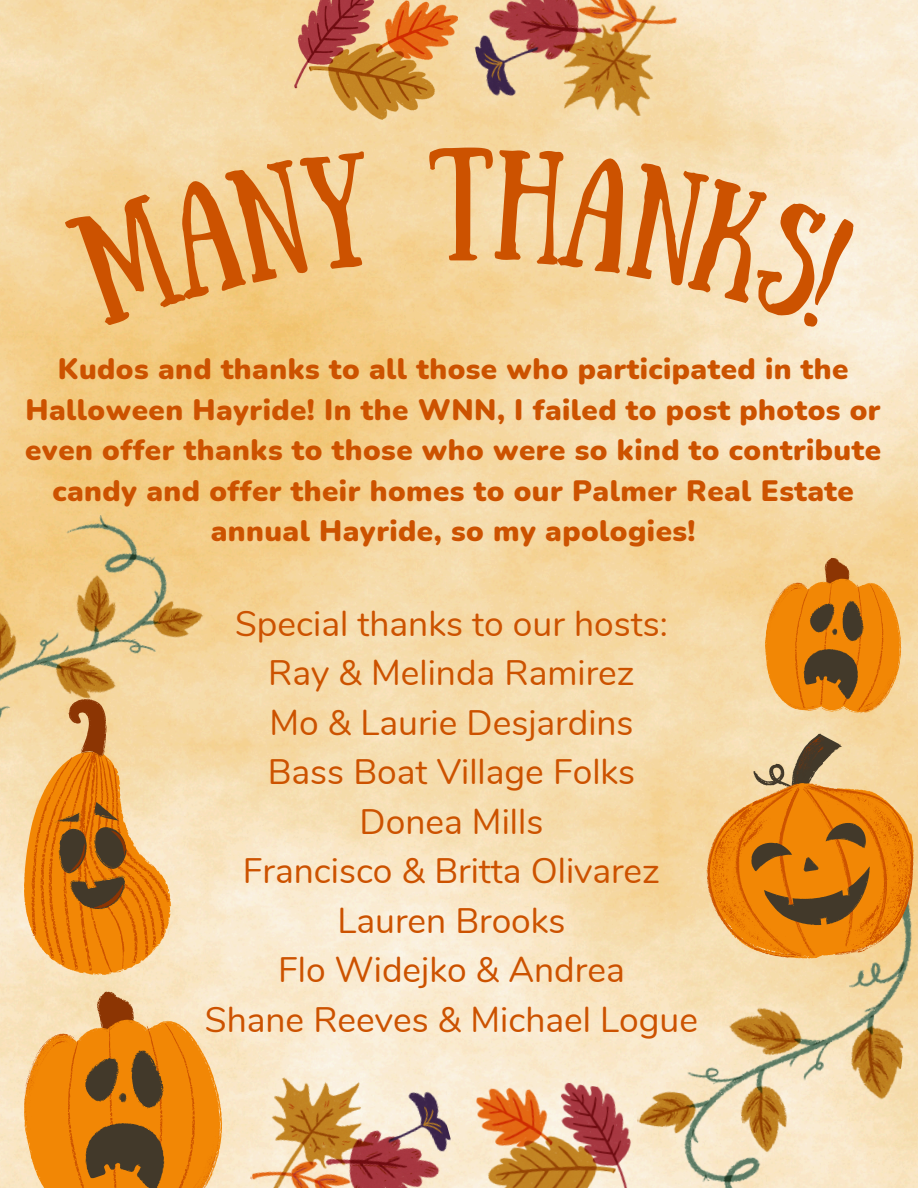
<style>
.page{position:relative;width:918px;height:1188px;background:#fff}
.page>*{position:absolute;margin:0;border:0;box-sizing:border-box;transform-origin:0 0}
.t1{font:112.95px "Sunday";color:#cc5200}
.t2{font:35.4px/49.5px "Nunito";color:#cc5200;text-align:center}
.t3{font:900 29.4px/40.5px "Nunito";letter-spacing:.015em;color:#cc5200;text-align:center}
</style>
<div class="page">
<img style="left:0;top:0;width:918px;height:1188px">
<img style="left:625px;top:852px;width:293px;height:336px">
<img style="left:0;top:491px;width:222px;height:348px">
<svg style="left:749px;top:731px;width:98px;height:39px;background:#c8b38c"></svg>
<svg style="left:696px;top:770px;width:222px;height:201px;background:#eaa651"></svg>
<svg style="left:748px;top:821px;width:128px;height:112px;background:#c4700d"></svg>
<svg style="left:24px;top:992px;width:198px;height:196px;background:#d58e37"></svg>
<svg style="left:757px;top:557px;width:153px;height:164px;background:#dc9942"></svg>
<svg style="left:24px;top:699px;width:147px;height:276px;background:#df9c4c"></svg>
<img style="left:294px;top:0;width:163px;height:120px">
<img style="left:468px;top:1070px;width:174px;height:118px">
<img style="left:227px;top:1039px;width:241px;height:149px">
<img style="left:461px;top:0;width:235px;height:147px">
<svg style="left:64px;top:150px;width:313px;height:179px;background:#f4d191"></svg>
<svg style="left:492px;top:146px;width:365px;height:183px;background:#f7e0b7"></svg>
<p class="t1" style="left:428px;top:125px;width:69px">T</p>
<p class="t3" style="left:25px;top:349px;width:857px">Kudos and thanks to all those who participated in the Halloween Hayride! In the WNN, I failed to post photos or even offer thanks to those who were so kind to contribute candy and offer their homes to our Palmer Real Estate annual Hayride, so my apologies!</p>
<p class="t2" style="left:205px;top:600px;width:495px">Special thanks to our hosts:<br>Ray &amp; Melinda Ramirez<br>Mo &amp; Laurie Desjardins<br>Bass Boat Village Folks<br>Donea Mills<br>Francisco &amp; Britta Olivarez<br>Lauren Brooks<br>Flo Widejko &amp; Andrea<br>Shane Reeves &amp; Michael Logue</p>
</div>
